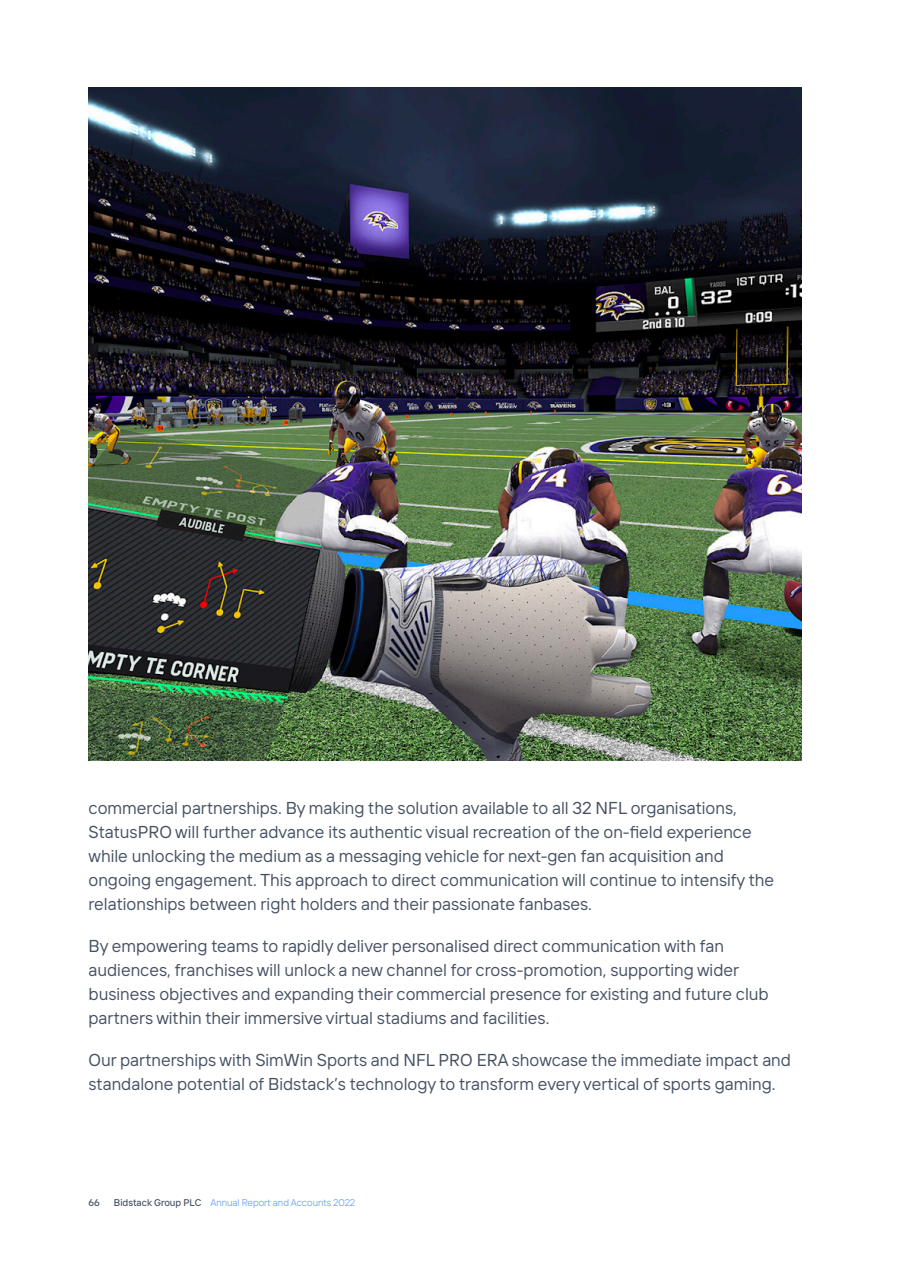
<style>
.page{position:relative;width:902px;height:1272px;background:#fff}
.page>*{position:absolute;margin:0;border:0;box-sizing:border-box;transform-origin:0 0}
.B1{font:17.25px/24px "TT Interphases";color:#455163}
.t1{font:300 9.75px "TT Interphases";color:#4485f6}
.t2{font:500 9.75px "TT Interphases";color:#455163}
.s1{font-weight:500;color:#455163}
</style>
<div class="page">
<img style="left:89px;top:88px;width:712px;height:673px">
<p class="B1" style="left:88px;top:796px;width:687px">commercial partnerships. By making the solution available to all 32 NFL organisations, StatusPRO will further advance its authentic visual recreation of the on-field experience while unlocking the medium as a messaging vehicle for next-gen fan acquisition and ongoing engagement. This approach to direct communication will continue to intensify the relationships between right holders and their passionate fanbases.</p>
<p class="B1" style="left:88px;top:934px;width:682px">By empowering teams to rapidly deliver personalised direct communication with fan audiences, franchises will unlock a new channel for cross-promotion, supporting wider business objectives and expanding their commercial presence for existing and future club partners within their immersive virtual stadiums and facilities.</p>
<p class="B1" style="left:88px;top:1048px;width:704px">Our partnerships with SimWin Sports and NFL PRO ERA showcase the immediate impact and standalone potential of Bidstack’s technology to transform every vertical of sports gaming.</p>
<p class="t2" style="left:88px;top:1196px;width:13px">66</p>
<p class="t1" style="left:114px;top:1196px;width:243px"><span class="s1">Bidstack Group PLC</span> Annual Report and Accounts 2022</p>
</div>
